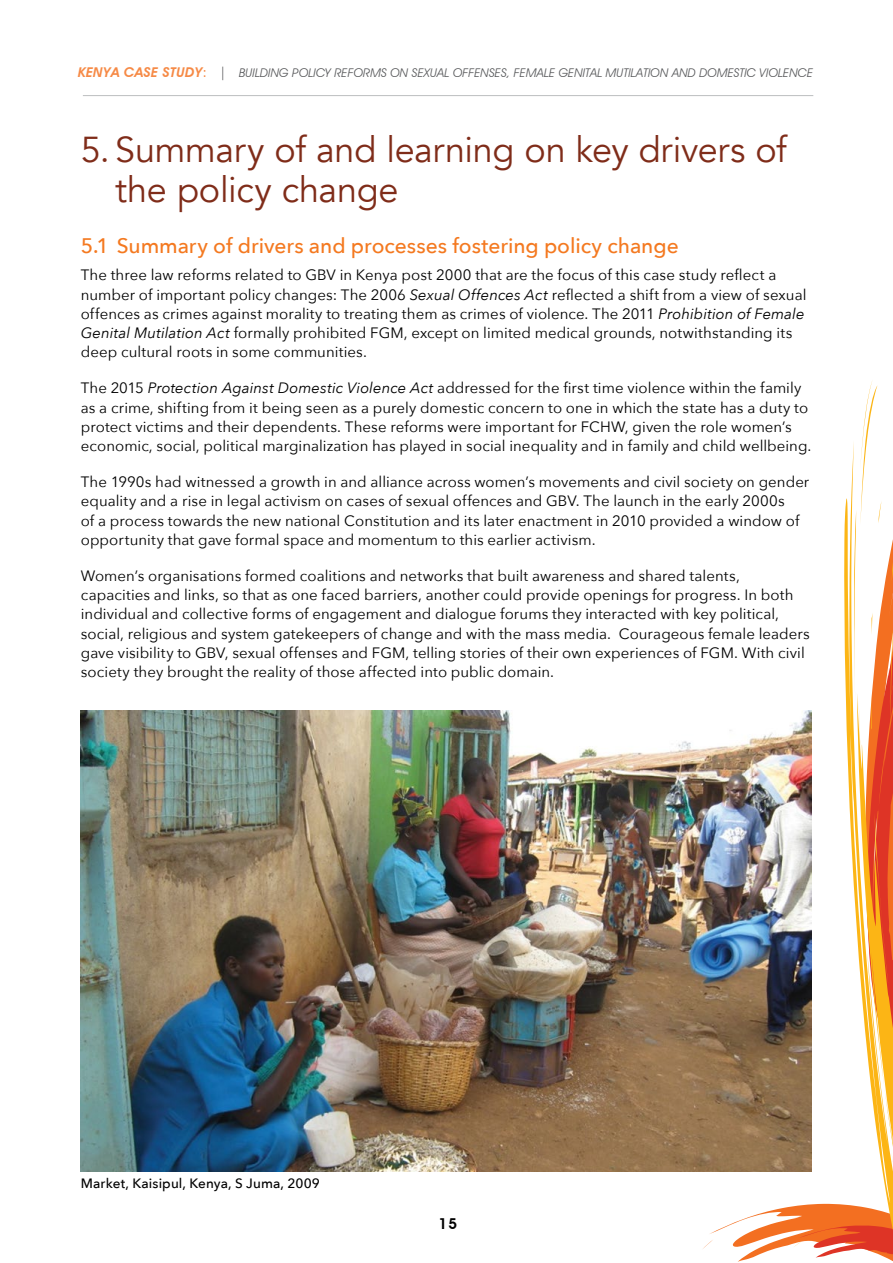
<style>
.page{position:relative;width:893px;height:1263px;background:#fff}
.page>*{position:absolute;margin:0;border:0;box-sizing:border-box;transform-origin:0 0}
.t1{font:36px/40.5px "Avenir";letter-spacing:-.01em;color:#7f2c19}
.t2{font:500 21px "Avenir Next";letter-spacing:-.005em;color:#f47920}
.t3{font:15px/19.2px "Avenir Next";letter-spacing:.005em;color:#000}
.t4{font:600 15px "Avant Garde IT Cby BT";color:#000}
.t5{font:500 13.5px "Avenir Next";letter-spacing:.01em;color:#000}
.t6{font:italic 12px "Avant Garde IT Cby BT";letter-spacing:.01em;color:#58595b}
.s1{font-weight:600;font-size:13.5px;color:#f68a46}
.s2{font-weight:500;font-style:normal;font-size:13.5px;color:#f68a46}
.s3{font-style:normal;font-size:13.5px}
.s4{font-style:italic}
</style>
<div class="page">
<hr style="left:83px;top:95px;width:730px;height:1px;background:#bcbec0">
<svg style="left:703px;top:1204px;width:141px;height:58px"></svg>
<svg style="left:844px;top:442px;width:49px;height:819px"></svg>
<svg style="left:854px;top:381px;width:39px;height:742px"></svg>
<img style="left:81px;top:710px;width:730px;height:461px">
<p class="t6" style="left:78px;top:66px;width:736px"><span class="s1">KENYA CASE STUDY</span><span class="s2">:</span> <span class="s3">|</span> BUILDING POLICY REFORMS ON SEXUAL OFFENSES, FEMALE GENITAL MUTILATION AND DOMESTIC VIOLENCE</p>
<h1 class="t1" style="left:115px;top:130px;width:673px;text-indent:-34px">5. Summary of and learning on key drivers of the policy change</h1>
<h2 class="t2" style="left:81px;top:227px;width:599px">5.1 Summary of drivers and processes fostering policy change</h2>
<p class="t3" style="left:81px;top:265px;width:727px">The three law reforms related to GBV in Kenya post 2000 that are the focus of this case study reflect a number of important policy changes: The 2006 <span class="s4">Sexual Offences Act</span> reflected a shift from a view of sexual offences as crimes against morality to treating them as crimes of violence. The 2011 <span class="s4">Prohibition of Female Genital Mutilation Act</span> formally prohibited FGM, except on limited medical grounds, notwithstanding its deep cultural roots in some communities.</p>
<p class="t3" style="left:81px;top:378px;width:732px">The 2015 <span class="s4">Protection Against Domestic Violence Act</span> addressed for the first time violence within the family as a crime, shifting from it being seen as a purely domestic concern to one in which the state has a duty to protect victims and their dependents. These reforms were important for FCHW, given the role women’s economic, social, political marginalization has played in social inequality and in family and child wellbeing.</p>
<p class="t3" style="left:81px;top:472px;width:730px">The 1990s had witnessed a growth in and alliance across women’s movements and civil society on gender equality and a rise in legal activism on cases of sexual offences and GBV. The launch in the early 2000s<br>of a process towards the new national Constitution and its later enactment in 2010 provided a window of opportunity that gave formal space and momentum to this earlier activism.</p>
<p class="t3" style="left:81px;top:565px;width:731px">Women’s organisations formed coalitions and networks that built awareness and shared talents, capacities and links, so that as one faced barriers, another could provide openings for progress. In both individual and collective forms of engagement and dialogue forums they interacted with key political, social, religious and system gatekeepers of change and with the mass media. Courageous female leaders gave visibility to GBV, sexual offenses and FGM, telling stories of their own experiences of FGM. With civil society they brought the reality of those affected into public domain.</p>
<p class="t5" style="left:81px;top:1172px;width:241px">Market, Kaisipul, Kenya, S Juma, 2009</p>
<p class="t4" style="left:439px;top:1214px;width:20px">15</p>
</div>
